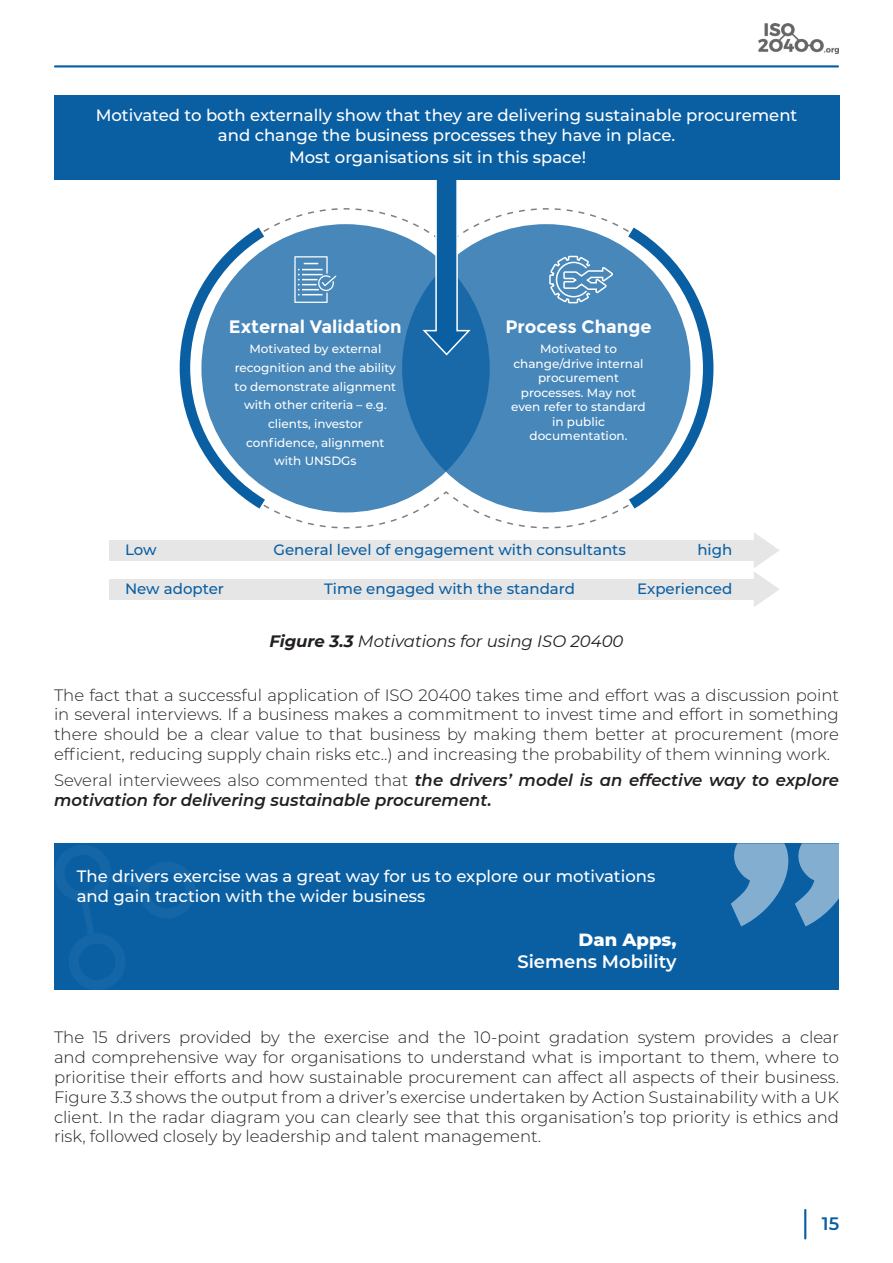
<style>
.page{position:relative;width:893px;height:1263px;background:#fff}
.page>*{position:absolute;margin:0;border:0;box-sizing:border-box;transform-origin:0 0}
.t1{font:700 18px "Montserrat";color:#fff}
.Quote_bold{font:600 18px/21.6px "Montserrat";color:#fff;text-align:right}
.t2{font:600 18px "Montserrat";color:#0a5fa3}
.Body{font:300 16.5px/19.8px "Montserrat";color:#231f20;text-align:justify}
.Quote_body{font:500 16.5px/19.8px "Montserrat";color:#fff;text-align:center}
.Body-2{font:italic 600 16.5px/19.8px "Montserrat";color:#231f20}
.Body-3{font:italic 16.5px "Montserrat";color:#231f20}
.t3{font:500 15px "Montserrat";color:#0a5fa3}
.t4{font:500 12px/18.6px "Montserrat";color:#fff;text-align:center}
.s1{font-weight:700}
.s2{font-weight:300;font-style:normal}
.s3{font-weight:800}
</style>
<div class="page">
<img style="left:758px;top:24px;width:81px;height:30px">
<hr style="left:804px;top:1209px;width:2px;height:30px;background:#0a5fa3">
<hr style="left:54px;top:65px;width:785px;height:3px;background:#0a5fa3">
<div style="left:110px;top:579px;width:653px;height:21px;background:#e6e6e6"></div>
<div style="left:110px;top:540px;width:653px;height:21px;background:#e6e6e6"></div>
<svg style="left:754px;top:533px;width:25px;height:74px"></svg>
<svg style="left:277px;top:208px;width:166px;height:321px"></svg>
<svg style="left:442px;top:490px;width:7px;height:30px"></svg>
<svg style="left:449px;top:208px;width:155px;height:321px"></svg>
<div style="left:201px;top:224px;width:289px;height:288px;background:#4787ba;border-radius:50%"></div>
<svg style="left:179px;top:223px;width:98px;height:290px"></svg>
<svg style="left:402px;top:224px;width:288px;height:288px;background:#3a7eb4"></svg>
<svg style="left:548px;top:218px;width:166px;height:300px"></svg>
<svg style="left:294px;top:256px;width:42px;height:47px"></svg>
<svg style="left:397px;top:180px;width:75px;height:177px"></svg>
<div style="left:54px;top:96px;width:785px;height:84px;background:#0a5fa3"></div>
<div style="left:54px;top:843px;width:785px;height:147px;background:#0a5fa3"></div>
<svg style="left:55px;top:845px;width:140px;height:145px"></svg>
<svg style="left:731px;top:843px;width:108px;height:83px"></svg>
<p class="Quote_body" style="left:96px;top:105px;width:703px">Motivated to both externally show that they are delivering sustainable procurement and change the business processes they have in place.</p>
<p class="Quote_body" style="left:289px;top:147px;width:298px">Most organisations sit in this space!</p>
<p class="t1" style="left:229px;top:316px;width:174px">External Validation</p>
<p class="t4" style="left:235px;top:339px;width:163px">Motivated by external recognition and the ability to demonstrate alignment with other criteria – e.g. clients, investor confidence, alignment with UNSDGs</p>
<p class="t1" style="left:505px;top:316px;width:148px">Process Change</p>
<p class="t4" style="left:511px;top:342px;width:136px;line-height:14.4px">Motivated to change/drive internal procurement processes. May not even refer to standard in public documentation.</p>
<p class="t3" style="left:125px;top:540px;width:33px">Low</p>
<p class="t3" style="left:273px;top:540px;width:354px">General level of engagement with consultants</p>
<p class="t3" style="left:697px;top:540px;width:36px">high</p>
<p class="t3" style="left:125px;top:579px;width:101px">New adopter</p>
<p class="t3" style="left:324px;top:579px;width:252px">Time engaged with the standard</p>
<p class="t3" style="left:637px;top:579px;width:97px">Experienced</p>
<p class="Body-3" style="left:269px;top:630px;width:356px"><span class="s1">Figure 3.3</span> Motivations for using ISO 20400</p>
<p class="Body" style="left:54px;top:684px;width:786px">The fact that a successful application of ISO 20400 takes time and effort was a discussion point in several interviews. If a business makes a commitment to invest time and effort in something there should be a clear value to that business by making them better at procurement (more efficient, reducing supply chain risks etc..) and increasing the probability of them winning work.</p>
<p class="Body-2" style="left:54px;top:770px;width:786px"><span class="s2">Several interviewees also commented that</span> the drivers’ model is an effective way to explore motivation for delivering sustainable procurement.</p>
<p class="Quote_body" style="left:77px;top:866px;width:580px;text-align:left">The drivers exercise was a great way for us to explore our motivations and gain traction with the wider business</p>
<p class="Quote_bold" style="left:517px;top:928px;width:161px"><span class="s3">Dan Apps,<br></span>Siemens Mobility</p>
<p class="Body" style="left:54px;top:1027px;width:786px">The 15 drivers provided by the exercise and the 10-point gradation system provides a clear and comprehensive way for organisations to understand what is important to them, where to prioritise their efforts and how sustainable procurement can affect all aspects of their business.<br>Figure 3.3 shows the output from a driver’s exercise undertaken by Action Sustainability with a UK client. In the radar diagram you can clearly see that this organisation’s top priority is ethics and risk, followed closely by leadership and talent management.</p>
<p class="t2" style="left:822px;top:1211px;width:19px">15</p>
</div>
